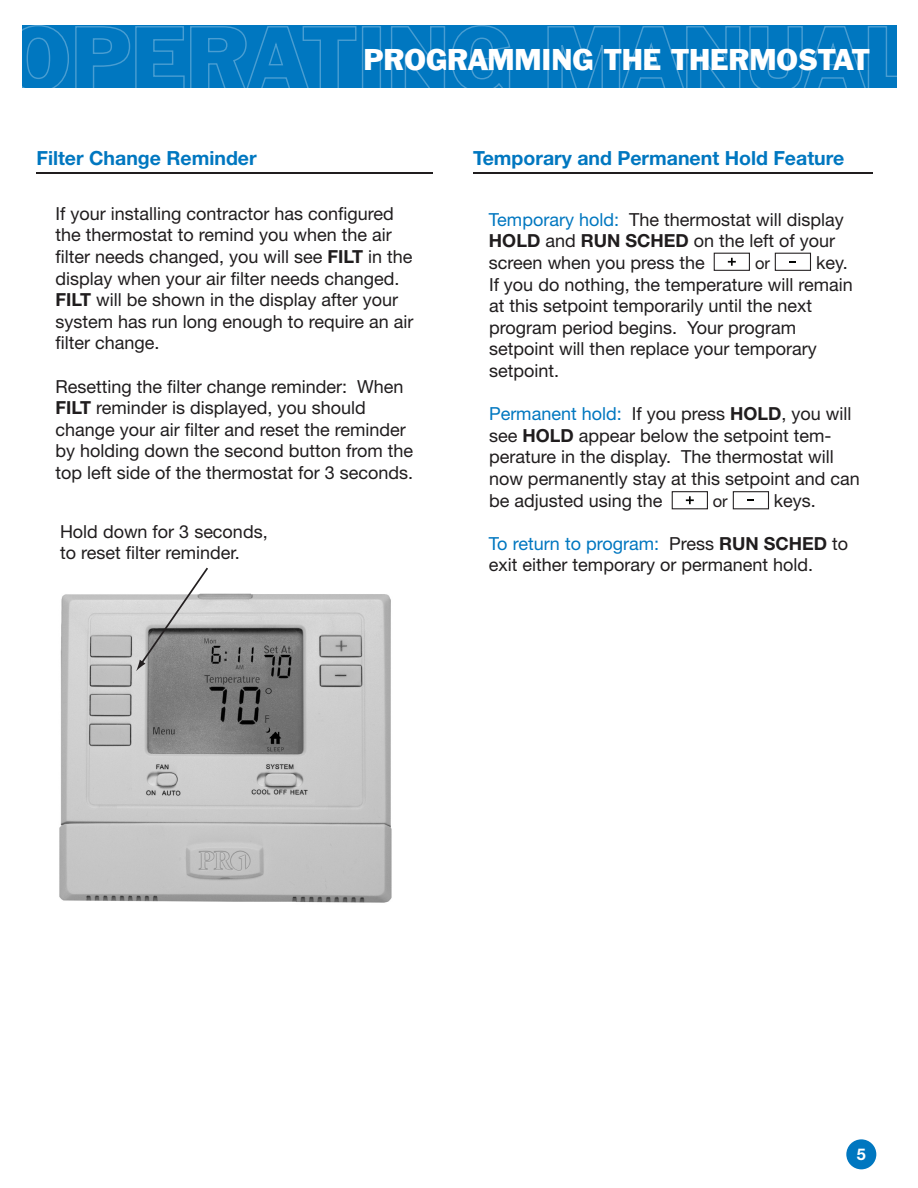
<style>
.page{position:relative;width:918px;height:1188px;background:#fff}
.page>*{position:absolute;margin:0;border:0;box-sizing:border-box;transform-origin:0 0}
.t1{font:27.6px "Franklin Gothic BT";color:#fff}
.t2{font:700 19.5px "Helvetica Neue";color:#0077c0}
.t3{font:18px/21.6px "Helvetica Neue";color:#201d1e}
.t4{font:16.5px "Helvetica Neue";color:#201d1e}
.t5{font:700 16.2px "Helvetica Neue";color:#fff}
.s1{font-weight:700}
.s2{color:#0077c0}
</style>
<div class="page">
<div style="left:22px;top:25px;width:875px;height:63px;background:#0077c0"></div>
<svg style="left:22px;top:25px;width:335px;height:63px"></svg>
<svg style="left:391px;top:25px;width:120px;height:63px"></svg>
<svg style="left:547px;top:26px;width:194px;height:62px"></svg>
<svg style="left:749px;top:26px;width:148px;height:62px"></svg>
<div style="left:846px;top:1139px;width:30px;height:30px;background:#0077c0;border-radius:50%"></div>
<hr style="left:473px;top:173px;width:400px;height:1px;background:#201d1e">
<hr style="left:37px;top:173px;width:396px;height:1px;background:#201d1e">
<div style="left:714px;top:253px;width:36px;height:18px;border:1px solid #231f20"></div>
<svg style="left:728px;top:258px;width:8px;height:8px"></svg>
<div style="left:775px;top:253px;width:36px;height:18px;border:1px solid #231f20"></div>
<svg style="left:790px;top:261px;width:6px;height:2px"></svg>
<div style="left:672px;top:491px;width:36px;height:18px;border:1px solid #231f20"></div>
<svg style="left:686px;top:496px;width:8px;height:8px"></svg>
<div style="left:733px;top:491px;width:36px;height:18px;border:1px solid #231f20"></div>
<img style="left:59px;top:593px;width:333px;height:310px">
<svg style="left:136px;top:567px;width:74px;height:104px"></svg>
<h1 class="t1" style="left:363px;top:43px;width:508px">PROGRAMMING THE THERMOSTAT</h1>
<p class="t2" style="left:37px;top:146px;width:222px">Filter Change Reminder</p>
<p class="t2" style="left:473px;top:146px;width:373px">Temporary and Permanent Hold Feature</p>
<p class="t3" style="left:56px;top:202px;width:360px">If your installing contractor has configured the thermostat to remind you when the air filter needs changed, you will see <span class="s1">FILT</span> in the display when your air filter needs changed.<br><span class="s1">FILT</span> will be shown in the display after your system has run long enough to require an air filter change.</p>
<p class="t3" style="left:56px;top:375px;width:359px">Resetting the filter change reminder: When <span class="s1">FILT</span> reminder is displayed, you should change your air filter and reset the reminder by holding down the second button from the top left side of the thermostat for 3 seconds.</p>
<p class="t3" style="left:489px;top:208px;width:356px"><span class="s2">Temporary hold:</span> The thermostat will display<br><span class="s1">HOLD</span> and <span class="s1">RUN SCHED</span> on the left of your screen when you press the</p>
<p class="t3" style="left:489px;top:252px;width:365px;text-indent:327px">key.<br>If you do nothing, the temperature will remain at this setpoint temporarily until the next program period begins. Your program setpoint will then replace your temporary setpoint.</p>
<p class="t3" style="left:489px;top:403px;width:372px"><span class="s2">Permanent hold:</span> If you press <span class="s1">HOLD</span>, you will see <span class="s1">HOLD</span> appear below the setpoint tem&shy;perature in the display. The thermostat will now permanently stay at this setpoint and can be adjusted using the</p>
<p class="t4" style="left:755px;top:253px;width:16px">or</p>
<p class="t4" style="left:713px;top:491px;width:16px">or</p>
<p class="t3" style="left:774px;top:489px;width:44px">keys.</p>
<p class="t3" style="left:489px;top:532px;width:361px"><span class="s2">To return to program:</span> Press <span class="s1">RUN SCHED</span> to exit either temporary or permanent hold.</p>
<p class="t3" style="left:60px;top:520px;width:209px">Hold down for 3 seconds, to reset filter reminder.</p>
<p class="t5" style="left:857px;top:1144px;width:10px">5</p>
</div>
